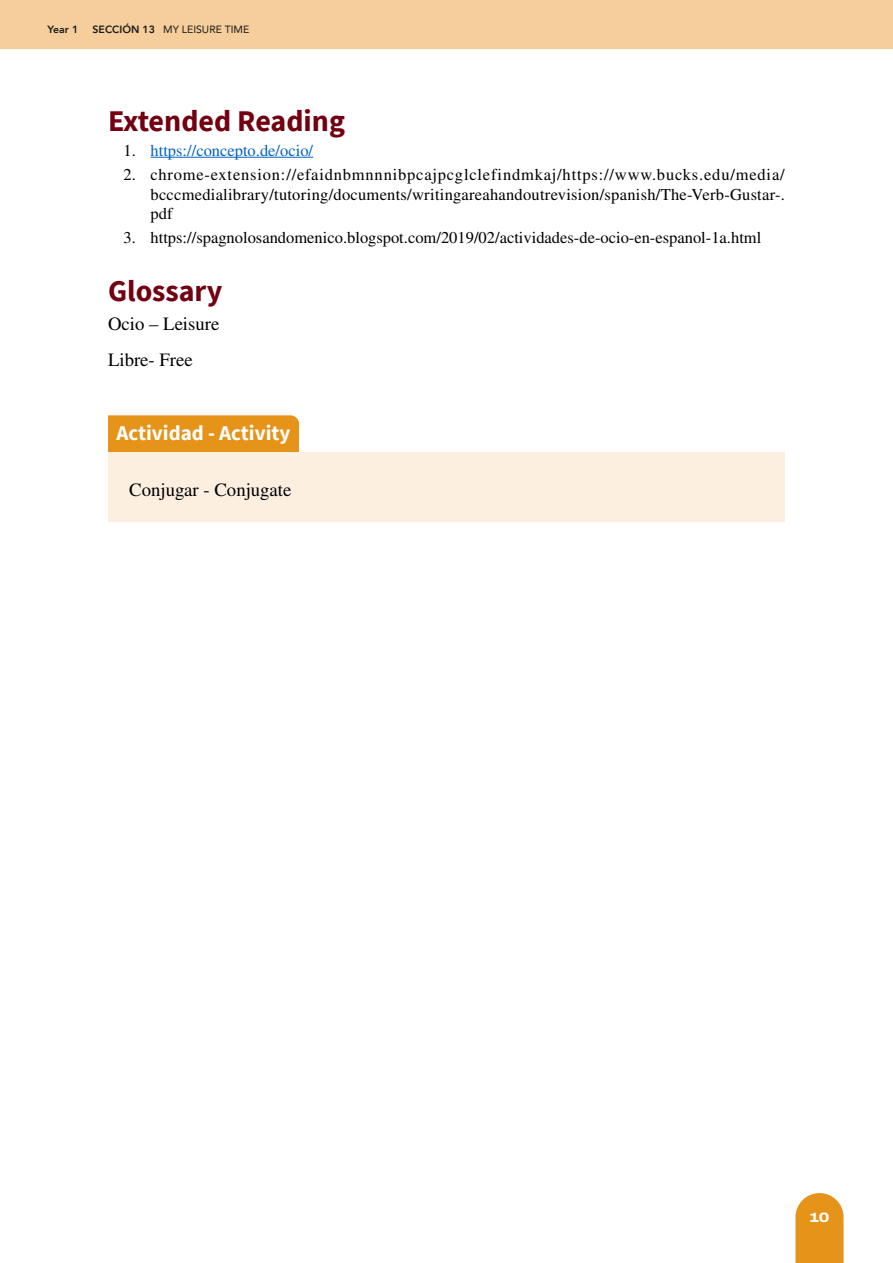
<style>
.page{position:relative;width:893px;height:1263px;background:#fff}
.page>*{position:absolute;margin:0;border:0;box-sizing:border-box;transform-origin:0 0}
.t1{font:700 30px "Source Sans Pro";color:#720011}
.t2{font:700 21px "Source Sans Pro";color:#fff}
.t3{font:18.75px/35.2px "STIX General";color:#000}
.t4{font:16.5px/19.5px "STIX General";color:#000;text-align:justify}
.t5{font:16.5px "STIX General";color:#0563c1}
.t6{font:800 13.5px "Archivo Expanded";color:#fff}
.t7{font:10.5px "Avenir";color:#1a1a1a}
.t8{font:800 10.5px "Avenir";color:#1a1a1a}
.s1{font-weight:800}
.s2{color:#000}
</style>
<div class="page">
<div style="left:0;top:0;width:893px;height:49px;background:#f5ce9b"></div>
<svg style="left:795px;top:1193px;width:49px;height:70px;background:#e89d2e"></svg>
<hr style="left:151px;top:157px;width:162px;height:1px;background:#0563c1">
<div style="left:108px;top:415px;width:191px;height:37px;background:#e69419"></div>
<div style="left:108px;top:452px;width:677px;height:70px;background:#fcefe0"></div>
<p class="t8" style="left:48px;top:21px;width:32px">Year 1</p>
<p class="t7" style="left:93px;top:21px;width:158px"><span class="s1">SECCIÓN 13</span> MY LEISURE TIME</p>
<h1 class="t1" style="left:108px;top:100px;width:238px">Extended Reading</h1>
<p class="t5" style="left:124px;top:139px;width:191px"><span class="s2">1.</span> https://concepto.de/ocio/</p>
<p class="t4" style="left:151px;top:166px;width:636px;text-indent:-27px">2. chrome-extension://efaidnbmnnnibpcajpcglclefindmkaj/https://www.bucks.edu/media/ bcccmedialibrary/tutoring/documents/writingareahandoutrevision/spanish/The-Verb-Gustar-. pdf</p>
<p class="t4" style="left:124px;top:228px;width:639px">3. https://spagnolosandomenico.blogspot.com/2019/02/actividades-de-ocio-en-espanol-1a.html</p>
<h1 class="t1" style="left:108px;top:271px;width:116px">Glossary</h1>
<p class="t3" style="left:108px;top:307px;width:113px">Ocio – Leisure<br>Libre- Free</p>
<p class="t2" style="left:117px;top:418px;width:175px">Actividad - Activity</p>
<p class="t3" style="left:129px;top:473px;width:164px">Conjugar - Conjugate</p>
<p class="t6" style="left:809px;top:1207px;width:22px">10</p>
</div>
